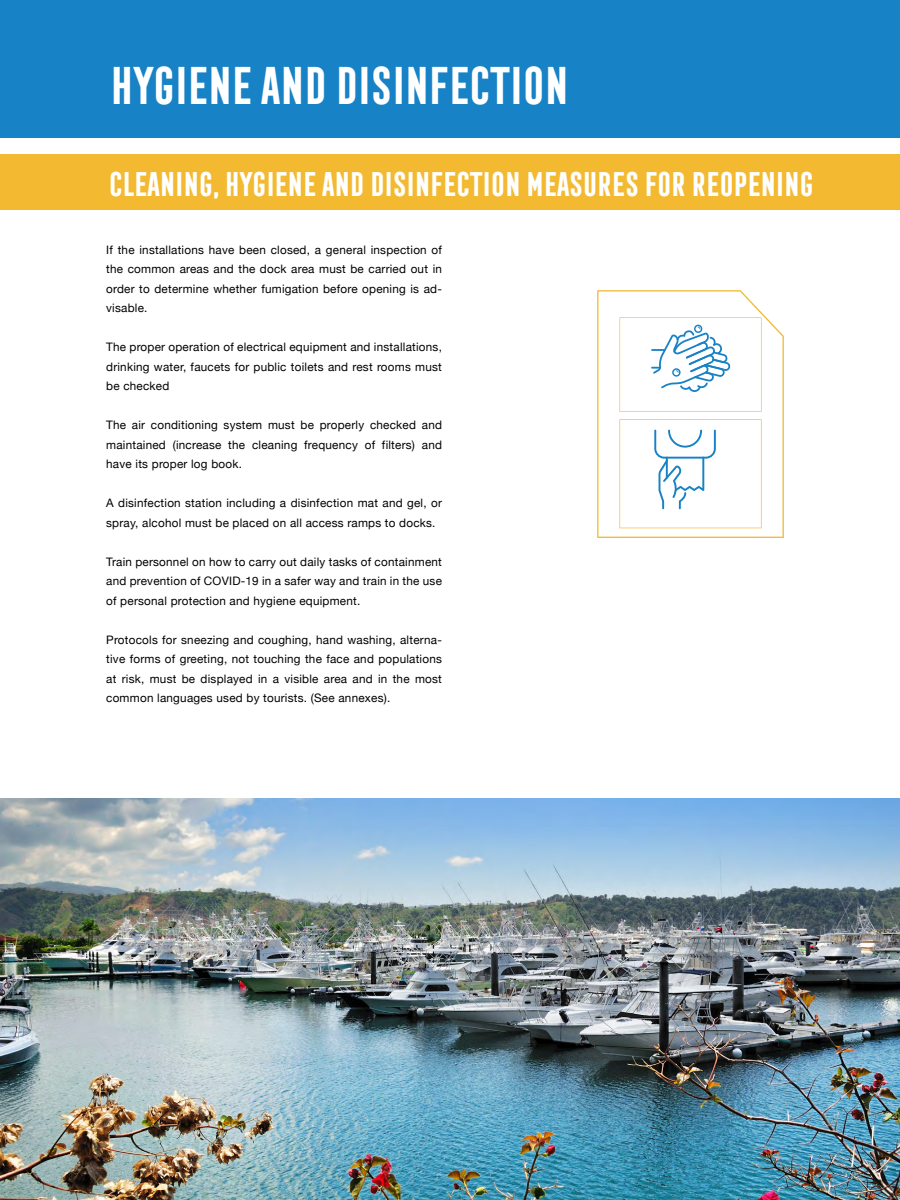
<style>
.page{position:relative;width:900px;height:1200px;background:#fff}
.page>*{position:absolute;margin:0;border:0;box-sizing:border-box;transform-origin:0 0}
.t1{font:700 48.82px "Frontage Condensed";letter-spacing:-.12em;color:#fff}
.t2{font:700 31.5px "Frontage Condensed";letter-spacing:-.12em;color:#fff}
.t3{font:11.7px/19.5px "Helvetica Neue";letter-spacing:.02em;color:#000;text-align:justify}
</style>
<div class="page">
<div style="left:0;top:0;width:900px;height:137px;background:#1782c5"></div>
<div style="left:0;top:154px;width:900px;height:56px;background:#f3ba31"></div>
<svg style="left:597px;top:290px;width:187px;height:248px"></svg>
<svg style="left:619px;top:419px;width:143px;height:109px"></svg>
<svg style="left:620px;top:317px;width:142px;height:95px"></svg>
<img style="left:0;top:798px;width:900px;height:402px">
<h1 class="t1" style="left:106px;top:58px;width:466px">HYGIENE AND DISINFECTION</h1>
<h2 class="t2" style="left:106px;top:166px;width:710px">CLEANING, HYGIENE AND DISINFECTION MEASURES FOR REOPENING</h2>
<p class="t3" style="left:106px;top:241px;width:337px">If the installations have been closed, a general inspection of the common areas and the dock area must be carried out in order to determine whether fumigation before opening is ad&shy;visable.</p>
<p class="t3" style="left:106px;top:338px;width:337px">The proper operation of electrical equipment and installations, drinking water, faucets for public toilets and rest rooms must be checked</p>
<p class="t3" style="left:106px;top:416px;width:337px">The air conditioning system must be properly checked and maintained (increase the cleaning frequency of filters) and have its proper log book.</p>
<p class="t3" style="left:106px;top:494px;width:337px">A disinfection station including a disinfection mat and gel, or spray, alcohol must be placed on all access ramps to docks.</p>
<p class="t3" style="left:106px;top:553px;width:337px">Train personnel on how to carry out daily tasks of containment and prevention of COVID-19 in a safer way and train in the use of personal protection and hygiene equipment.</p>
<p class="t3" style="left:106px;top:631px;width:337px">Protocols for sneezing and coughing, hand washing, alterna&shy;tive forms of greeting, not touching the face and populations at risk, must be displayed in a visible area and in the most common languages used by tourists. (See annexes).</p>
</div>
